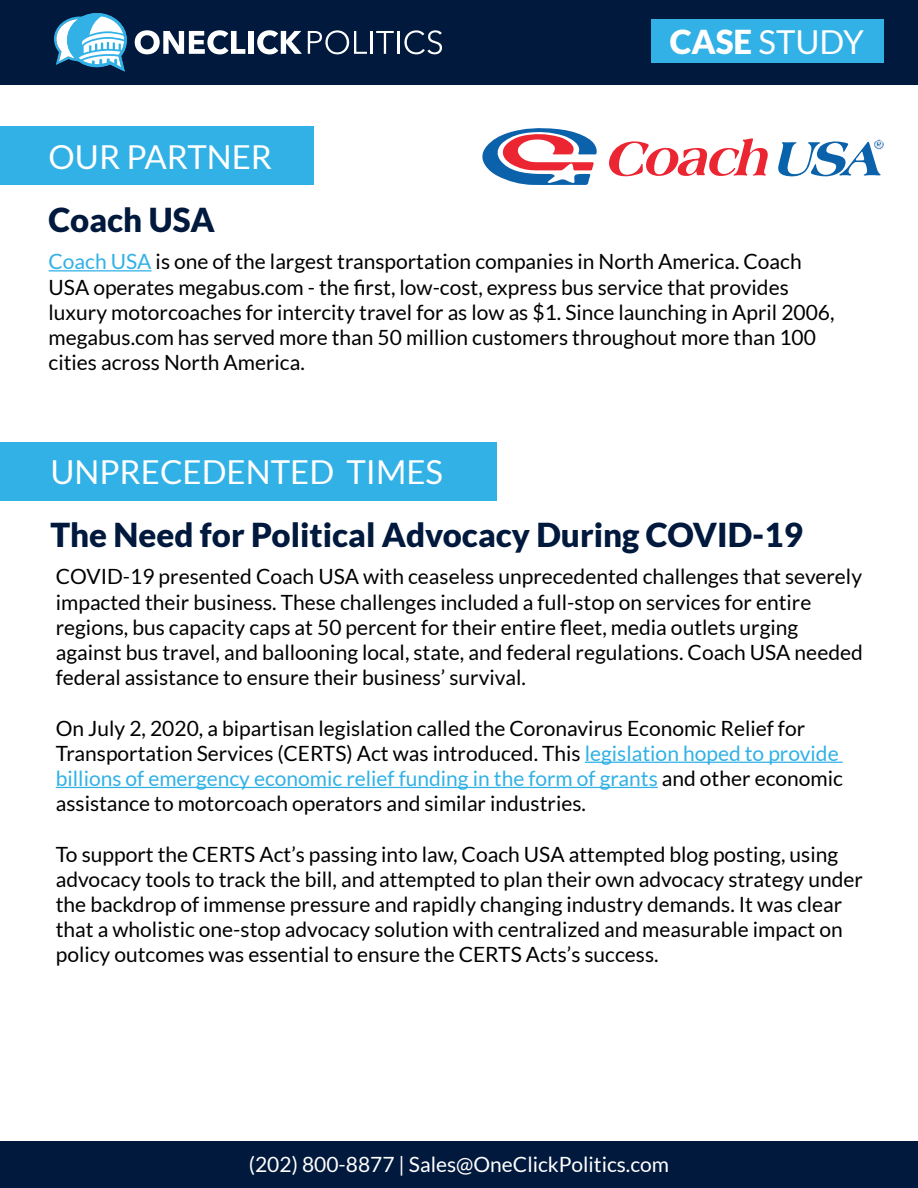
<style>
.page{position:relative;width:918px;height:1188px;background:#fff}
.page>*{position:absolute;margin:0;border:0;box-sizing:border-box;transform-origin:0 0}
.t1{font:900 33px "Lato";color:#01193d}
.t2{font:33px "Lato";color:#fff}
.t3{font:21px/25.2px "Lato";color:#000}
.t4{font:21px "Lato";color:#fff}
.s1{font-weight:900}
.s2{color:#31b1e6}
</style>
<div class="page">
<div style="left:0;top:0;width:918px;height:85px;background:#01193d"></div>
<svg style="left:135px;top:30px;width:110px;height:24px"></svg>
<div style="left:248px;top:31px;width:6px;height:23px;background:#fff"></div>
<svg style="left:257px;top:30px;width:45px;height:24px"></svg>
<svg style="left:308px;top:30px;width:59px;height:24px"></svg>
<hr style="left:370px;top:31px;width:3px;height:23px;background:#fff">
<svg style="left:376px;top:31px;width:18px;height:23px"></svg>
<hr style="left:397px;top:31px;width:3px;height:23px;background:#fff">
<svg style="left:404px;top:30px;width:38px;height:24px"></svg>
<svg style="left:54px;top:13px;width:73px;height:59px"></svg>
<div style="left:652px;top:19px;width:232px;height:44px;background:#31b1e6"></div>
<div style="left:0;top:126px;width:313px;height:59px;background:#31b1e6"></div>
<hr style="left:49px;top:270px;width:103px;height:1px;background:#31b1e6">
<div style="left:0;top:442px;width:497px;height:58px;background:#31b1e6"></div>
<hr style="left:585px;top:762px;width:258px;height:1px;background:#31b1e6">
<hr style="left:56px;top:787px;width:602px;height:1px;background:#31b1e6">
<div style="left:0;top:1141px;width:918px;height:47px;background:#01193d"></div>
<svg style="left:482px;top:128px;width:115px;height:57px"></svg>
<svg style="left:609px;top:138px;width:159px;height:39px"></svg>
<svg style="left:778px;top:139px;width:106px;height:38px"></svg>
<h1 class="t2" style="left:49px;top:139px;width:225px">OUR PARTNER</h1>
<h1 class="t1" style="left:49px;top:201px;width:168px">Coach USA</h1>
<h1 class="t2" style="left:670px;top:24px;width:196px"><span class="s1">CASE</span> STUDY</h1>
<p class="t3" style="left:49px;top:249px;width:787px"><span class="s2">Coach USA</span> is one of the largest transportation companies in North America. Coach USA operates megabus.com - the first, low-cost, express bus service that provides luxury motorcoaches for intercity travel for as low as $1. Since launching in April 2006, megabus.com has served more than 50 million customers throughout more than 100 cities across North America.</p>
<h1 class="t2" style="left:50px;top:454px;width:394px">UNPRECEDENTED TIMES</h1>
<h1 class="t1" style="left:50px;top:516px;width:754px">The Need for Political Advocacy During COVID-19</h1>
<p class="t3" style="left:56px;top:564px;width:809px">COVID-19 presented Coach USA with ceaseless unprecedented challenges that severely impacted their business. These challenges included a full-stop on services for entire regions, bus capacity caps at 50 percent for their entire fleet, media outlets urging against bus travel, and ballooning local, state, and federal regulations. Coach USA needed federal assistance to ensure their business’ survival.</p>
<p class="t3" style="left:56px;top:715px;width:789px">On July 2, 2020, a bipartisan legislation called the Coronavirus Economic Relief for Transportation Services (CERTS) Act was introduced. This <span class="s2">legislation hoped to provide billions of emergency economic relief funding in the form of grants</span> and other economic assistance to motorcoach operators and similar industries.</p>
<p class="t3" style="left:56px;top:841px;width:809px">To support the CERTS Act’s passing into law, Coach USA attempted blog posting, using advocacy tools to track the bill, and attempted to plan their own advocacy strategy under the backdrop of immense pressure and rapidly changing industry demands. It was clear that a wholistic one-stop advocacy solution with centralized and measurable impact on policy outcomes was essential to ensure the CERTS Acts’s success.</p>
<p class="t4" style="left:249px;top:1152px;width:422px">(202) 800-8877 | Sales@OneClickPolitics.com</p>
</div>
